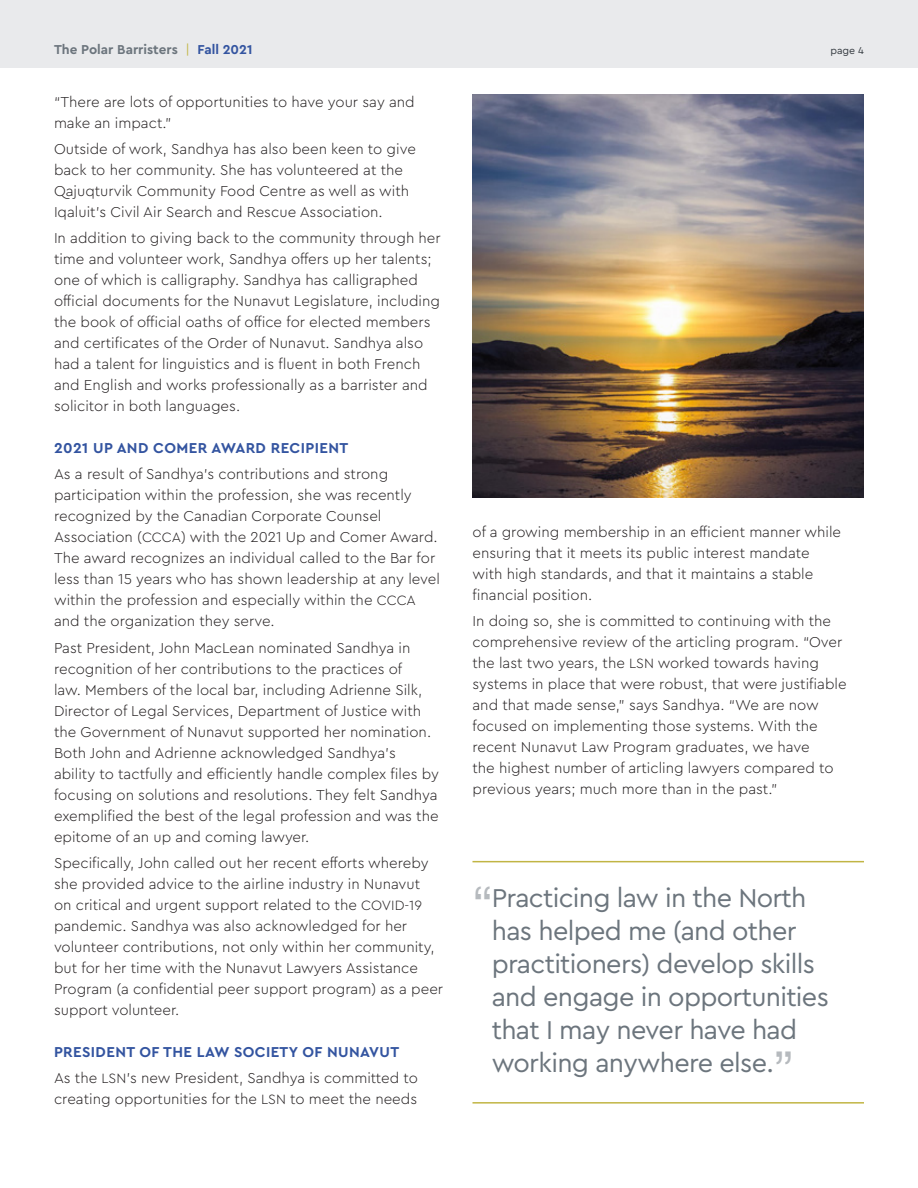
<style>
.page{position:relative;width:918px;height:1188px;background:#fff}
.page>*{position:absolute;margin:0;border:0;box-sizing:border-box;transform-origin:0 0}
.Pull_Quote{font:27px/33px "Cera Pro";letter-spacing:-.025em;color:#6c757d}
.Body{font:300 15px/21px "Cera Pro";color:#231f20}
.Sub-head{font:700 15px "Cera Pro";letter-spacing:.025em;color:#3354a0}
.t1{font:700 13.5px "Cera Pro";color:#6c757d}
.t2{font:10.5px "Cera Pro";color:#343a40}
.s1{font-weight:400;color:#c1b544}
.s2{color:#3354a0}
.s3{font-size:14.1px}
.s4{font-family:"Helvetica Neue";font-size:48px;color:#b6babe}
</style>
<div class="page">
<div style="left:0;top:0;width:918px;height:68px;background:#e9eaec"></div>
<img style="left:472px;top:94px;width:392px;height:404px">
<hr style="left:472px;top:1102px;width:392px;height:2px;background:#c1b544">
<hr style="left:472px;top:861px;width:392px;height:1px;background:#c1b544">
<p class="t1" style="left:54px;top:41px;width:200px">The Polar Barristers <span class="s1">|</span> <span class="s2">Fall 2021</span></p>
<p class="t2" style="left:830px;top:44px;width:35px">page 4</p>
<p class="Body" style="left:54px;top:90px;width:362px">“There are lots of opportunities to have your say and make an impact.”</p>
<p class="Body" style="left:54px;top:138px;width:363px">Outside of work, Sandhya has also been keen to give back to her community. She has volunteered at the Qajuqturvik Community Food Centre as well as with Iqaluit’s Civil Air Search and Rescue Association.</p>
<p class="Body" style="left:54px;top:227px;width:388px">In addition to giving back to the community through her time and volunteer work, Sandhya offers up her talents; one of which is calligraphy. Sandhya has calligraphed official documents for the Nunavut Legislature, including the book of official oaths of office for elected members and certificates of the Order of Nunavut. Sandhya also had a talent for linguistics and is fluent in both French and English and works professionally as a barrister and solicitor in both languages.</p>
<p class="Sub-head" style="left:54px;top:438px;width:296px">2021 UP AND COMER AWARD RECIPIENT</p>
<p class="Body" style="left:54px;top:463px;width:387px">As a result of Sandhya’s contributions and strong participation within the profession, she was recently recognized by the Canadian Corporate Counsel Association (<span class="s3">CCCA</span>) with the 2021 Up and Comer Award.<br>The award recognizes an individual called to the Bar for less than 15 years who has shown leadership at any level within the profession and especially within the <span class="s3">CCCA </span>and the organization they serve.</p>
<p class="Body" style="left:54px;top:636px;width:386px">Past President, John MacLean nominated Sandhya in recognition of her contributions to the practices of<br>law. Members of the local bar, including Adrienne Silk, Director of Legal Services, Department of Justice with the Government of Nunavut supported her nomination.<br>Both John and Adrienne acknowledged Sandhya’s ability to tactfully and efficiently handle complex files by focusing on solutions and resolutions. They felt Sandhya exemplified the best of the legal profession and was the epitome of an up and coming lawyer.</p>
<p class="Body" style="left:54px;top:852px;width:391px">Specifically, John called out her recent efforts whereby she provided advice to the airline industry in Nunavut<br>on critical and urgent support related to the <span class="s3">COVID-19 </span>pandemic. Sandhya was also acknowledged for her volunteer contributions, not only within her community, but for her time with the Nunavut Lawyers Assistance Program (a confidential peer support program) as a peer support volunteer.</p>
<p class="Sub-head" style="left:54px;top:1042px;width:347px">PRESIDENT OF THE LAW SOCIETY OF NUNAVUT</p>
<p class="Body" style="left:54px;top:1067px;width:365px">As the <span class="s3">LSN</span>’s new President, Sandhya is committed to creating opportunities for the <span class="s3">LSN</span> to meet the needs</p>
<p class="Body" style="left:472px;top:521px;width:370px">of a growing membership in an efficient manner while ensuring that it meets its public interest mandate with high standards, and that it maintains a stable financial position.</p>
<p class="Body" style="left:472px;top:610px;width:376px">In doing so, she is committed to continuing with the comprehensive review of the articling program. “Over the last two years, the <span class="s3">LSN</span> worked towards having systems in place that were robust, that were justifiable and that made sense,” says Sandhya. “We are now focused on implementing those systems. With the recent Nunavut Law Program graduates, we have<br>the highest number of articling lawyers compared to previous years; much more than in the past.”</p>
<p class="Pull_Quote" style="left:492px;top:881px;width:339px;text-indent:-19px"><span class="s4">“</span>Practicing law in the North has helped me (and other practitioners) develop skills and engage in opportunities that I may never have had working anywhere else.<span class="s4">”</span></p>
</div>
